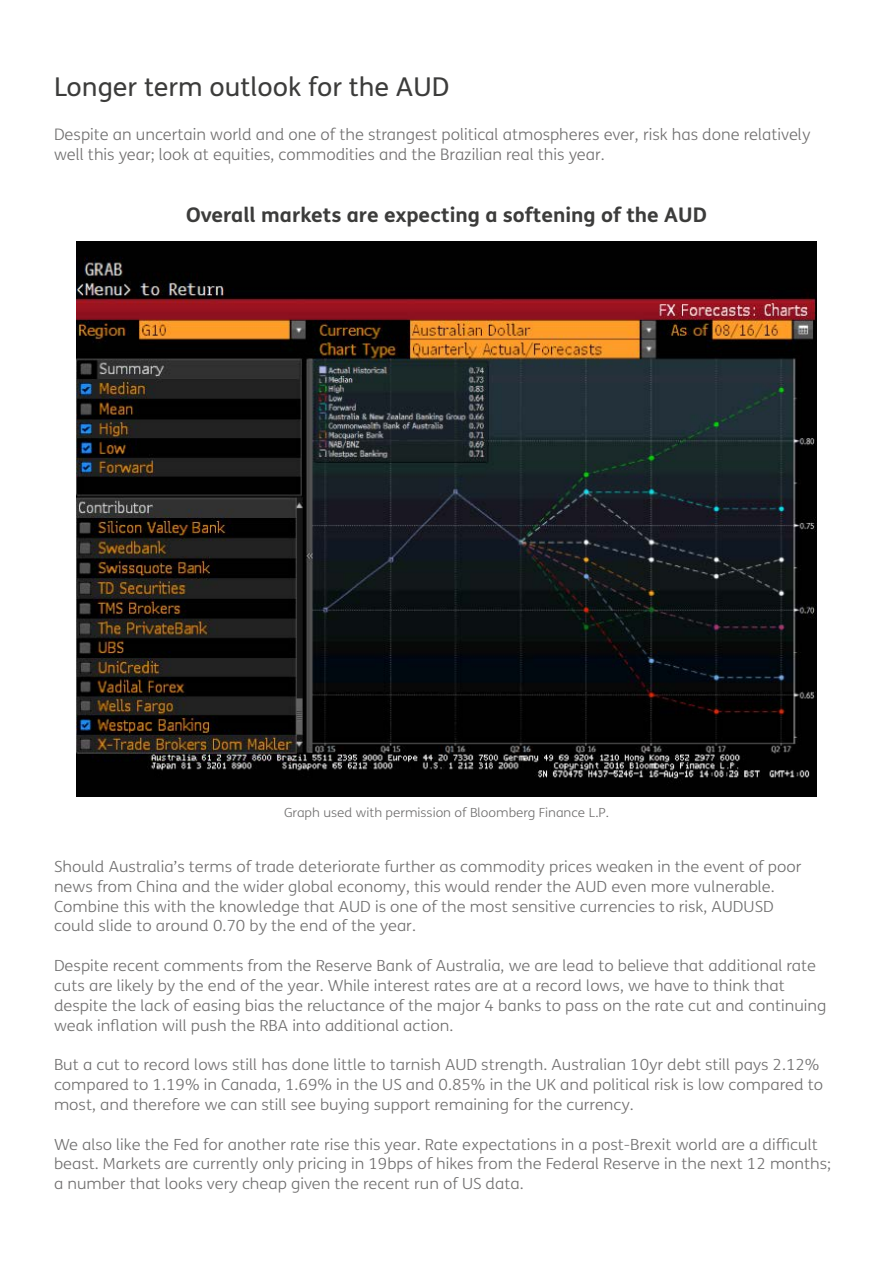
<style>
.page{position:relative;width:893px;height:1263px;background:#fff}
.page>*{position:absolute;margin:0;border:0;box-sizing:border-box;transform-origin:0 0}
.t1{font:25.95px "FS Me";color:#3c3c3b;scale:1.04 1}
.t2{font:700 20.1px "FS Me";color:#3c3c3b;scale:1.04 1}
.t3{font:300 15.9px/19.8px "FS Me";color:#706f6f;scale:1.04 1}
.t4{font:300 15.3px/19.8px "FS Me";color:#706f6f;scale:1.08 1}
.t5{font:300 12.6px "FS Me";color:#706f6f;scale:1.08 1}
</style>
<div class="page">
<img style="left:76px;top:241px;width:741px;height:556px">
<h1 class="t1" style="left:54px;top:69px;width:382px">Longer term outlook for the AUD</h1>
<p class="t3" style="left:54px;top:124px;width:729px">Despite an uncertain world and one of the strangest political atmospheres ever, risk has done relatively well this year; look at equities, commodities and the Brazilian real this year.</p>
<h2 class="t2" style="left:186px;top:199px;width:502px">Overall markets are expecting a softening of the AUD</h2>
<p class="t5" style="left:284px;top:804px;width:302px">Graph used with permission of Bloomberg Finance L.P.</p>
<p class="t4" style="left:54px;top:857px;width:693px">Should Australia’s terms of trade deteriorate further as commodity prices weaken in the event of poor news from China and the wider global economy, this would render the AUD even more vulnerable.<br>Combine this with the knowledge that AUD is one of the most sensitive currencies to risk, AUDUSD could slide to around 0.70 by the end of the year.</p>
<p class="t4" style="left:54px;top:956px;width:717px">Despite recent comments from the Reserve Bank of Australia, we are lead to believe that additional rate cuts are likely by the end of the year. While interest rates are at a record lows, we have to think that despite the lack of easing bias the reluctance of the major 4 banks to pass on the rate cut and continuing weak inflation will push the RBA into additional action.</p>
<p class="t4" style="left:54px;top:1055px;width:714px">But a cut to record lows still has done little to tarnish AUD strength. Australian 10yr debt still pays 2.12% compared to 1.19% in Canada, 1.69% in the US and 0.85% in the UK and political risk is low compared to most, and therefore we can still see buying support remaining for the currency.</p>
<p class="t4" style="left:54px;top:1134px;width:721px">We also like the Fed for another rate rise this year. Rate expectations in a post-Brexit world are a difficult beast. Markets are currently only pricing in 19bps of hikes from the Federal Reserve in the next 12 months; a number that looks very cheap given the recent run of US data.</p>
</div>
